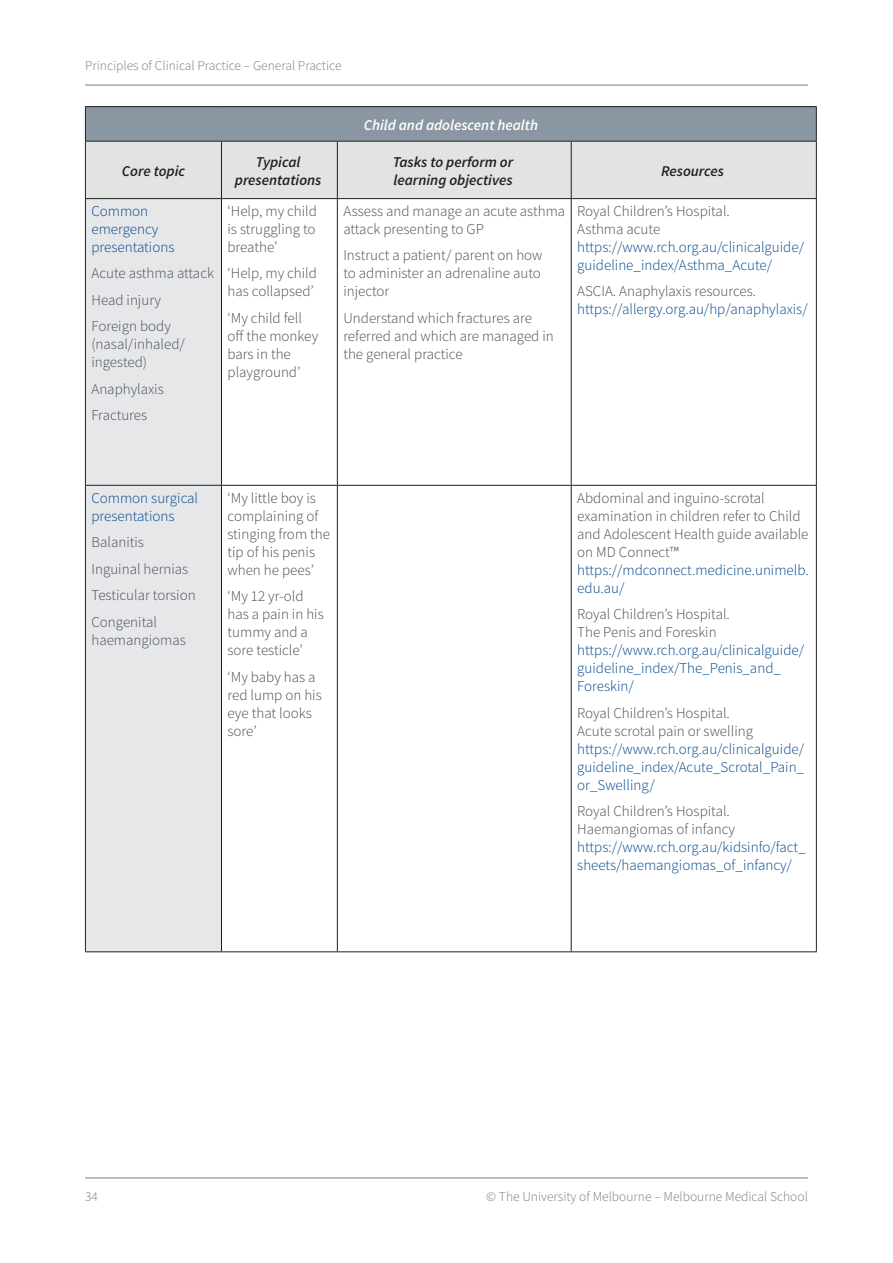
<style>
.page{position:relative;width:893px;height:1263px;background:#fff}
.page>*{position:absolute;margin:0;border:0;box-sizing:border-box;transform-origin:0 0}
.t1{font:300 15px/18px "Source Sans Pro";color:#464b54}
.t2{font:300 15px/18px "Source Sans Pro";color:#01468c}
.t3{font:italic 600 15px/18px "Source Sans Pro";color:#231f20;text-align:center}
.t4{font:italic 600 15px "Source Sans Pro";color:#fff}
.t5{font:300 13.5px "Source Sans Pro";color:#757a83}
</style>
<div class="page">
<hr style="left:85px;top:85px;width:723px;height:1px;background:#757a83">
<hr style="left:85px;top:1177px;width:723px;height:1px;background:#757a83">
<div style="left:85px;top:107px;width:731px;height:34px;background:#8a96a1"></div>
<div style="left:86px;top:142px;width:730px;height:56px;background:#e2e4e2"></div>
<div style="left:86px;top:199px;width:135px;height:752px;background:#e6e7e9"></div>
<hr style="left:85px;top:199px;width:1px;height:286px;background:#231f20">
<hr style="left:221px;top:199px;width:1px;height:286px;background:#231f20">
<hr style="left:337px;top:199px;width:1px;height:286px;background:#231f20">
<hr style="left:571px;top:199px;width:1px;height:286px;background:#231f20">
<hr style="left:816px;top:199px;width:1px;height:286px;background:#231f20">
<hr style="left:85px;top:106px;width:136px;height:1px;background:#231f20">
<hr style="left:85px;top:107px;width:1px;height:34px;background:#231f20">
<hr style="left:221px;top:106px;width:116px;height:1px;background:#231f20">
<hr style="left:337px;top:106px;width:234px;height:1px;background:#231f20">
<hr style="left:571px;top:106px;width:246px;height:1px;background:#231f20">
<hr style="left:816px;top:107px;width:1px;height:34px;background:#231f20">
<hr style="left:85px;top:141px;width:136px;height:1px;background:#231f20">
<hr style="left:85px;top:142px;width:1px;height:56px;background:#231f20">
<hr style="left:221px;top:141px;width:116px;height:1px;background:#231f20">
<hr style="left:221px;top:142px;width:1px;height:56px;background:#231f20">
<hr style="left:337px;top:141px;width:234px;height:1px;background:#231f20">
<hr style="left:337px;top:142px;width:1px;height:56px;background:#231f20">
<hr style="left:571px;top:141px;width:246px;height:1px;background:#231f20">
<hr style="left:571px;top:142px;width:1px;height:56px;background:#231f20">
<hr style="left:816px;top:142px;width:1px;height:56px;background:#231f20">
<hr style="left:85px;top:198px;width:136px;height:1px;background:#231f20">
<hr style="left:221px;top:198px;width:116px;height:1px;background:#231f20">
<hr style="left:337px;top:198px;width:234px;height:1px;background:#231f20">
<hr style="left:571px;top:198px;width:246px;height:1px;background:#231f20">
<hr style="left:85px;top:485px;width:136px;height:1px;background:#231f20">
<hr style="left:85px;top:486px;width:1px;height:465px;background:#231f20">
<hr style="left:221px;top:485px;width:116px;height:1px;background:#231f20">
<hr style="left:221px;top:486px;width:1px;height:465px;background:#231f20">
<hr style="left:337px;top:485px;width:234px;height:1px;background:#231f20">
<hr style="left:337px;top:486px;width:1px;height:465px;background:#231f20">
<hr style="left:571px;top:485px;width:246px;height:1px;background:#231f20">
<hr style="left:571px;top:486px;width:1px;height:465px;background:#231f20">
<hr style="left:816px;top:486px;width:1px;height:465px;background:#231f20">
<hr style="left:85px;top:951px;width:136px;height:1px;background:#231f20">
<hr style="left:221px;top:951px;width:116px;height:1px;background:#231f20">
<hr style="left:337px;top:951px;width:234px;height:1px;background:#231f20">
<hr style="left:571px;top:951px;width:246px;height:1px;background:#231f20">
<p class="t5" style="left:85px;top:57px;width:258px">Principles of Clinical Practice – General Practice</p>
<p class="t4" style="left:364px;top:115px;width:176px">Child and adolescent health</p>
<p class="t3" style="left:122px;top:161px;width:65px">Core topic</p>
<p class="t3" style="left:235px;top:152px;width:88px">Typical presentations</p>
<p class="t3" style="left:393px;top:152px;width:122px;text-align:left">Tasks to perform or learning objectives</p>
<p class="t3" style="left:661px;top:161px;width:65px">Resources</p>
<p class="t2" style="left:91px;top:202px;width:85px">Common emergency presentations</p>
<p class="t1" style="left:91px;top:260px;width:124px;line-height:26.5px">Acute asthma attack<br>Head injury<br>Foreign body</p>
<p class="t1" style="left:91px;top:335px;width:95px">(nasal/inhaled/ ingested)</p>
<p class="t1" style="left:91px;top:376px;width:74px;line-height:26.5px">Anaphylaxis<br>Fractures</p>
<p class="t1" style="left:227px;top:202px;width:91px;text-align:justify">‘Help, my child is struggling to breathe’</p>
<p class="t1" style="left:227px;top:264px;width:91px">‘Help, my child has collapsed’</p>
<p class="t1" style="left:227px;top:309px;width:92px">‘My child fell off the monkey bars in the playground’</p>
<p class="t1" style="left:343px;top:202px;width:223px">Assess and manage an acute asthma attack presenting to GP</p>
<p class="t1" style="left:343px;top:246px;width:201px;text-align:justify">Instruct a patient/ parent on how to administer an adrenaline auto injector</p>
<p class="t1" style="left:343px;top:309px;width:212px">Understand which fractures are referred and which are managed in the general practice</p>
<p class="t1" style="left:577px;top:202px;width:154px">Royal Children’s Hospital.<br>Asthma acute</p>
<p class="t2" style="left:577px;top:238px;width:228px">https://www.rch.org.au/clinicalguide/ guideline_index/Asthma_Acute/</p>
<p class="t1" style="left:577px;top:282px;width:180px">ASCIA. Anaphylaxis resources.</p>
<p class="t2" style="left:577px;top:300px;width:232px">https://allergy.org.au/hp/anaphylaxis/</p>
<p class="t2" style="left:91px;top:489px;width:108px">Common surgical presentations</p>
<p class="t1" style="left:91px;top:529px;width:106px;line-height:26.5px">Balanitis<br>Inguinal hernias<br>Testicular torsion<br>Congenital</p>
<p class="t1" style="left:91px;top:631px;width:96px">haemangiomas</p>
<p class="t1" style="left:228px;top:489px;width:104px">‘My little boy is complaining of stinging from the tip of his penis when he pees’</p>
<p class="t1" style="left:228px;top:587px;width:98px">‘My 12 yr-old has a pain in his tummy and a sore testicle’</p>
<p class="t1" style="left:228px;top:668px;width:96px">‘My baby has a red lump on his eye that looks sore’</p>
<p class="t1" style="left:577px;top:489px;width:233px">Abdominal and inguino-scrotal examination in children refer to Child and Adolescent Health guide available on MD Connect™</p>
<p class="t2" style="left:577px;top:561px;width:233px">https://mdconnect.medicine.unimelb. edu.au/</p>
<p class="t1" style="left:577px;top:605px;width:154px">Royal Children’s Hospital.<br>The Penis and Foreskin</p>
<p class="t2" style="left:577px;top:641px;width:228px">https://www.rch.org.au/clinicalguide/ guideline_index/The_Penis_and_<br>Foreskin/</p>
<p class="t1" style="left:577px;top:704px;width:177px">Royal Children’s Hospital.<br>Acute scrotal pain or swelling</p>
<p class="t2" style="left:577px;top:740px;width:228px;text-align:justify">https://www.rch.org.au/clinicalguide/ guideline_index/Acute_Scrotal_Pain_ or_Swelling/</p>
<p class="t1" style="left:577px;top:802px;width:159px">Royal Children’s Hospital.<br>Haemangiomas of infancy</p>
<p class="t2" style="left:577px;top:838px;width:230px">https://www.rch.org.au/kidsinfo/fact_ sheets/haemangiomas_of_infancy/</p>
<p class="t5" style="left:85px;top:1188px;width:14px">34</p>
<p class="t5" style="left:486px;top:1188px;width:323px">© The University of Melbourne – Melbourne Medical School</p>
</div>
